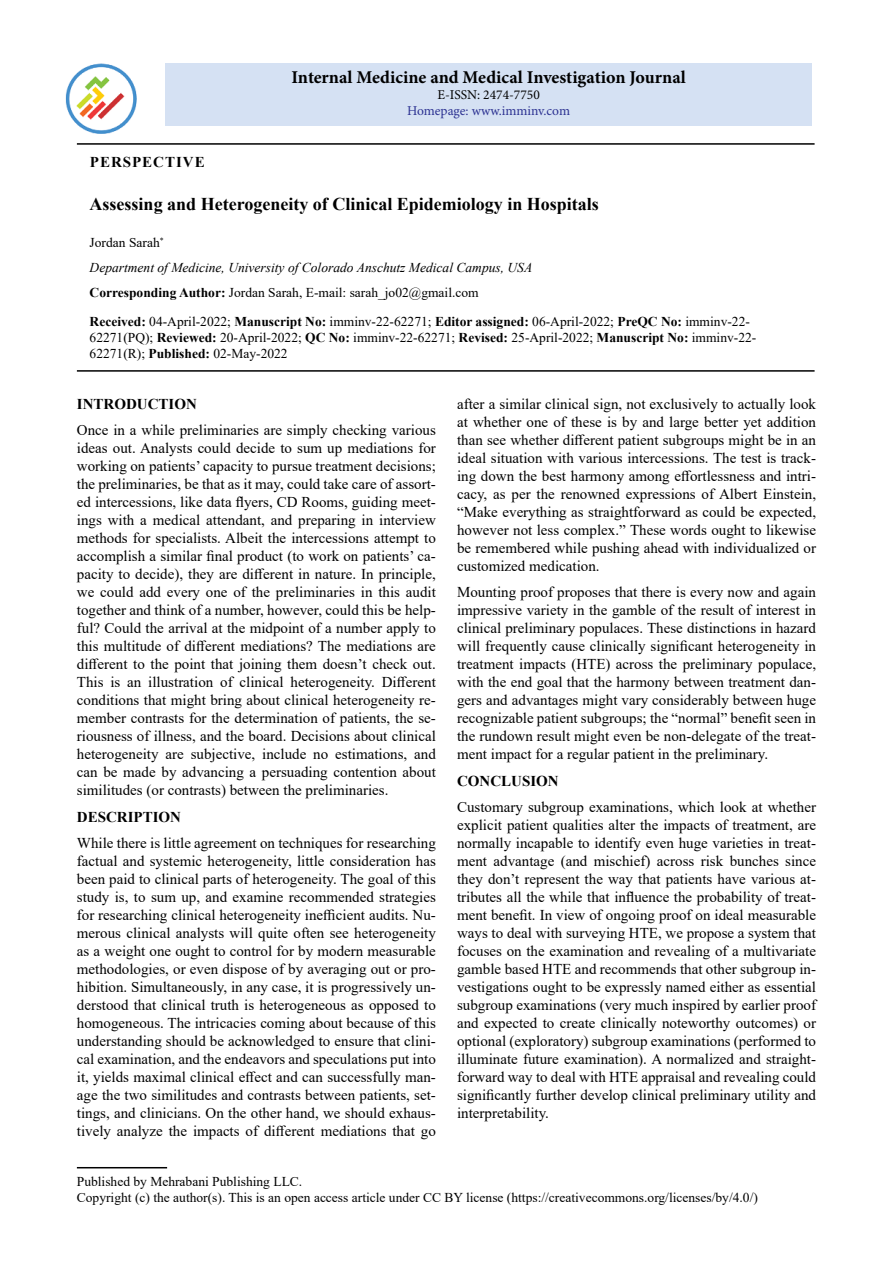
<style>
.page{position:relative;width:893px;height:1263px;background:#fff}
.page>*{position:absolute;margin:0;border:0;box-sizing:border-box;transform-origin:0 0}
.t1{font:700 18px "Times New Roman";color:#000}
.t2{font:700 18px "Minion Pro";color:#000}
.t3{font:15px/18px "Times New Roman";color:#000;text-align:justify}
.t4{font:700 15px "Times New Roman";color:#000}
.t5{font:700 15px "Times New Roman";letter-spacing:.065em;color:#000}
.t6{font:13.5px/16.2px "Times New Roman";color:#000}
.t7{font:italic 13.5px/24.8px "Times New Roman";color:#000}
.t8{font:13.5px "Minion Pro";color:#2c3292}
.t9{font:13.5px "Minion Pro";color:#000}
.s1{font-style:normal}
.s2{font-weight:700;font-style:normal}
.s3{font-weight:700}
</style>
<div class="page">
<div style="left:165px;top:64px;width:647px;height:62px;background:#d5e1f3"></div>
<hr style="left:77px;top:1167px;width:90px;height:1px;background:#000">
<img style="left:65px;top:63px;width:72px;height:71px">
<hr style="left:77px;top:143px;width:738px;height:2px;background:#000">
<hr style="left:77px;top:370px;width:738px;height:2px;background:#000">
<p class="t2" style="left:291px;top:64px;width:396px">Internal Medicine and Medical Investigation Journal</p>
<p class="t9" style="left:437px;top:87px;width:104px">E-ISSN: 2474-7750</p>
<p class="t8" style="left:407px;top:103px;width:164px">Homepage: www.imminv.com</p>
<p class="t5" style="left:90px;top:151px;width:116px">PERSPECTIVE</p>
<p class="t1" style="left:90px;top:191px;width:511px">Assessing and Heterogeneity of Clinical Epidemiology in Hospitals</p>
<p class="t7" style="left:90px;top:230px;width:444px"><span class="s1">Jordan Sarah</span><sup>*<br></sup>Department of Medicine, University of Colorado Anschutz Medical Campus, USA<br><span class="s2">Corresponding Author:</span> <span class="s1">Jordan Sarah, E-mail: sarah_jo02@gmail.com</span></p>
<p class="t6" style="left:90px;top:312px;width:668px"><span class="s3">Received:</span> 04-April-2022; <span class="s3">Manuscript No:</span> imminv-22-62271; <span class="s3">Editor assigned:</span> 06-April-2022; <span class="s3">PreQC No:</span> imminv-22-<br>62271(PQ); <span class="s3">Reviewed:</span> 20-April-2022; <span class="s3">QC No:</span> imminv-22-62271; <span class="s3">Revised:</span> 25-April-2022; <span class="s3">Manuscript No:</span> imminv-22-<br>62271(R); <span class="s3">Published:</span> 02-May-2022</p>
<p class="t4" style="left:77px;top:393px;width:121px">INTRODUCTION</p>
<p class="t3" style="left:77px;top:421px;width:360px">Once in a while preliminaries are simply checking various ideas out. Analysts could decide to sum up mediations for working on patients’ capacity to pursue treatment decisions; the preliminaries, be that as it may, could take care of assort&shy;ed intercessions, like data flyers, CD Rooms, guiding meet&shy;ings with a medical attendant, and preparing in interview methods for specialists. Albeit the intercessions attempt to accomplish a similar final product (to work on patients’ ca&shy;pacity to decide), they are different in nature. In principle, we could add every one of the preliminaries in this audit together and think of a number, however, could this be help&shy;ful? Could the arrival at the midpoint of a number apply to this multitude of different mediations? The mediations are different to the point that joining them doesn’t check out.<br>This is an illustration of clinical heterogeneity. Different conditions that might bring about clinical heterogeneity re&shy;member contrasts for the determination of patients, the se&shy;riousness of illness, and the board. Decisions about clinical heterogeneity are subjective, include no estimations, and can be made by advancing a persuading contention about similitudes (or contrasts) between the preliminaries.</p>
<p class="t4" style="left:77px;top:806px;width:106px">DESCRIPTION</p>
<p class="t3" style="left:77px;top:834px;width:360px">While there is little agreement on techniques for researching factual and systemic heterogeneity, little consideration has been paid to clinical parts of heterogeneity. The goal of this study is, to sum up, and examine recommended strategies for researching clinical heterogeneity inefficient audits. Nu&shy;merous clinical analysts will quite often see heterogeneity as a weight one ought to control for by modern measurable methodologies, or even dispose of by averaging out or pro&shy;hibition. Simultaneously, in any case, it is progressively un&shy;derstood that clinical truth is heterogeneous as opposed to homogeneous. The intricacies coming about because of this understanding should be acknowledged to ensure that clini&shy;cal examination, and the endeavors and speculations put into it, yields maximal clinical effect and can successfully man&shy;age the two similitudes and contrasts between patients, set&shy;tings, and clinicians. On the other hand, we should exhaus&shy;tively analyze the impacts of different mediations that go</p>
<p class="t3" style="left:457px;top:394px;width:360px">after a similar clinical sign, not exclusively to actually look at whether one of these is by and large better yet addition than see whether different patient subgroups might be in an ideal situation with various intercessions. The test is track&shy;ing down the best harmony among effortlessness and intri&shy;cacy, as per the renowned expressions of Albert Einstein, “Make everything as straightforward as could be expected, however not less complex.” These words ought to likewise be remembered while pushing ahead with individualized or customized medication.</p>
<p class="t3" style="left:457px;top:583px;width:360px">Mounting proof proposes that there is every now and again impressive variety in the gamble of the result of interest in clinical preliminary populaces. These distinctions in hazard will frequently cause clinically significant heterogeneity in treatment impacts (HTE) across the preliminary populace, with the end goal that the harmony between treatment dan&shy;gers and advantages might vary considerably between huge recognizable patient subgroups; the “normal” benefit seen in the rundown result might even be non-delegate of the treat&shy;ment impact for a regular patient in the preliminary.</p>
<p class="t4" style="left:457px;top:770px;width:103px">CONCLUSION</p>
<p class="t3" style="left:457px;top:798px;width:360px">Customary subgroup examinations, which look at whether explicit patient qualities alter the impacts of treatment, are normally incapable to identify even huge varieties in treat&shy;ment advantage (and mischief) across risk bunches since they don’t represent the way that patients have various at&shy;tributes all the while that influence the probability of treat&shy;ment benefit. In view of ongoing proof on ideal measurable ways to deal with surveying HTE, we propose a system that focuses on the examination and revealing of a multivariate gamble based HTE and recommends that other subgroup in&shy;vestigations ought to be expressly named either as essential subgroup examinations (very much inspired by earlier proof and expected to create clinically noteworthy outcomes) or optional (exploratory) subgroup examinations (performed to illuminate future examination). A normalized and straight&shy;forward way to deal with HTE appraisal and revealing could significantly further develop clinical preliminary utility and interpretability.</p>
<p class="t6" style="left:77px;top:1172px;width:682px">Published by Mehrabani Publishing LLC.<br>Copyright (c) the author(s). This is an open access article under CC BY license (https://creativecommons.org/licenses/by/4.0/)</p>
</div>
